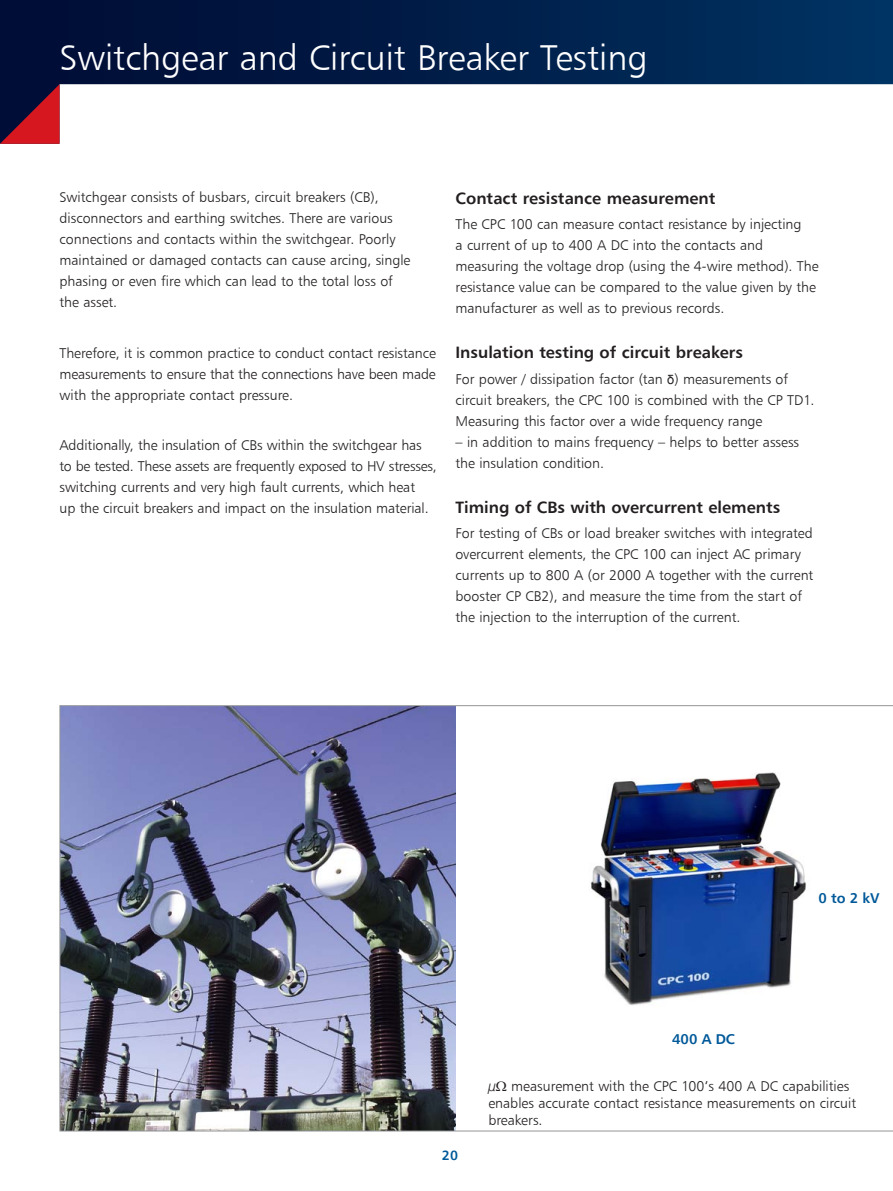
<style>
.page{position:relative;width:893px;height:1191px;background:#fff}
.page>*{position:absolute;margin:0;border:0;box-sizing:border-box;transform-origin:0 0}
.t1{font:36px "OMICRON";color:#fff}
.t2{font:700 16.5px "OMICRON";color:#231f20}
.t3{font:14.25px/21px "OMICRON";color:#231f20}
.t4{font:700 14.25px "OMICRON";color:#005999}
.t5{font:700 13.5px "OMICRON";color:#005999}
.s1{font-family:"Arial";font-size:12.75px}
</style>
<div class="page">
<svg style="left:0;top:0;width:893px;height:85px;background:#021f4a"></svg>
<svg style="left:0;top:84px;width:60px;height:60px;background:#6b132c"></svg>
<img style="left:59px;top:705px;width:834px;height:426px">
<img style="left:571px;top:766px;width:259px;height:259px">
<svg style="left:496px;top:1080px;width:10px;height:10px"></svg>
<h1 class="t1" style="left:60px;top:35px;width:590px">Switchgear and Circuit Breaker Testing</h1>
<p class="t3" style="left:60px;top:186px;width:352px">Switchgear consists of busbars, circuit breakers (CB), disconnectors and earthing switches. There are various connections and contacts within the switchgear. Poorly maintained or damaged contacts can cause arcing, single phasing or even fire which can lead to the total loss of the asset.</p>
<p class="t3" style="left:60px;top:342px;width:378px;text-align:justify">Therefore, it is common practice to conduct contact resistance measurements to ensure that the connections have been made with the appropriate contact pressure.</p>
<p class="t3" style="left:60px;top:435px;width:379px">Additionally, the insulation of CBs within the switchgear has to be tested. These assets are frequently exposed to HV stresses, switching currents and very high fault currents, which heat<br>up the circuit breakers and impact on the insulation material.</p>
<p class="t2" style="left:455px;top:188px;width:261px">Contact resistance measurement</p>
<p class="t3" style="left:455px;top:213px;width:365px">The CPC 100 can measure contact resistance by injecting<br>a current of up to 400 A DC into the contacts and measuring the voltage drop (using the 4-wire method). The resistance value can be compared to the value given by the manufacturer as well as to previous records.</p>
<p class="t2" style="left:455px;top:342px;width:289px">Insulation testing of circuit breakers</p>
<p class="t3" style="left:455px;top:368px;width:360px">For power / dissipation factor (tan <span class="s1">δ</span>) measurements of circuit breakers, the CPC 100 is combined with the CP TD1.<br>Measuring this factor over a wide frequency range</p>
<p class="t3" style="left:455px;top:431px;width:345px">– in addition to mains frequency – helps to better assess the insulation condition.</p>
<p class="t2" style="left:455px;top:496px;width:326px">Timing of CBs with overcurrent elements</p>
<p class="t3" style="left:455px;top:522px;width:359px">For testing of CBs or load breaker switches with integrated overcurrent elements, the CPC 100 can inject AC primary currents up to 800 A (or 2000 A together with the current booster CP CB2), and measure the time from the start of the injection to the interruption of the current.</p>
<p class="t4" style="left:672px;top:1030px;width:64px">400 A DC</p>
<p class="t4" style="left:819px;top:889px;width:63px">0 to 2 kV</p>
<p class="t3" style="left:488px;top:1076px;width:369px;line-height:17.1px">μ measurement with the CPC 100‘s 400 A DC capabilities enables accurate contact resistance measurements on circuit breakers.</p>
<p class="t5" style="left:442px;top:1146px;width:18px">20</p>
</div>
